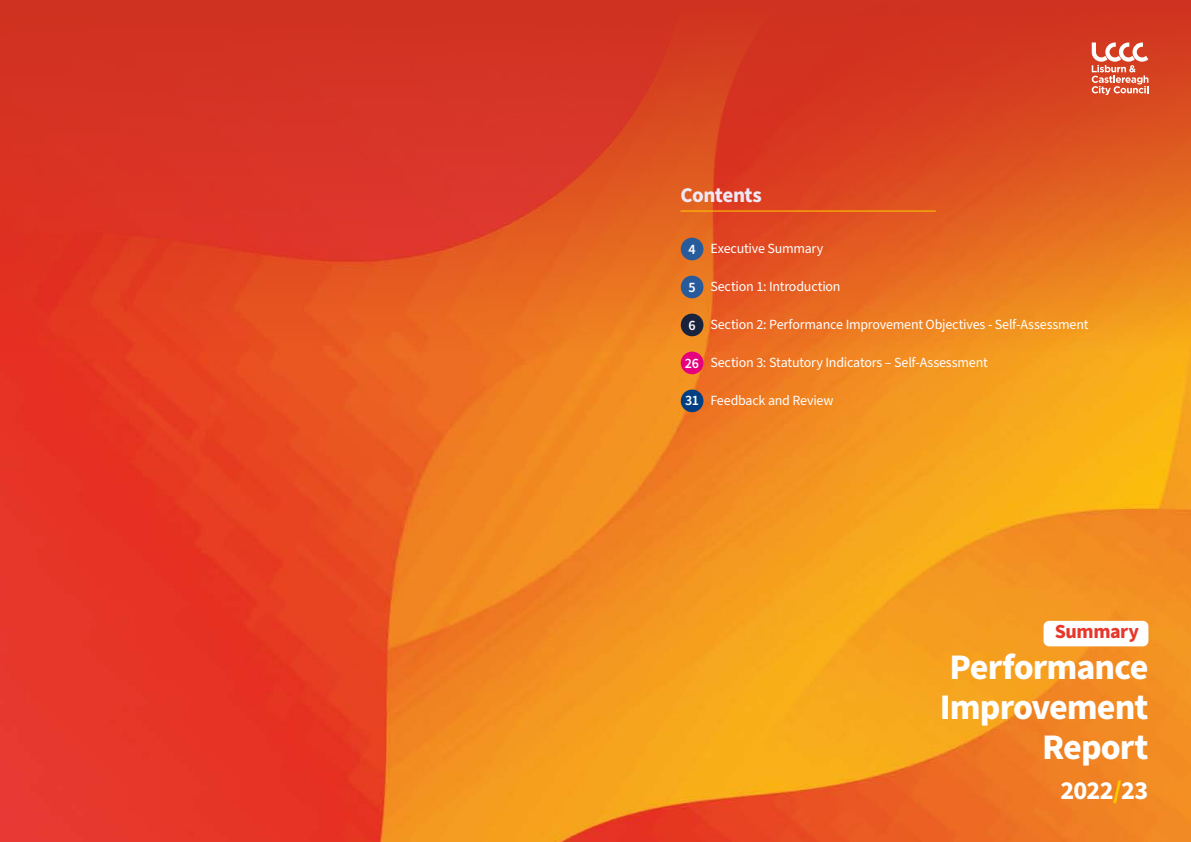
<style>
.page{position:relative;width:1191px;height:842px;background:#fff}
.page>*{position:absolute;margin:0;border:0;box-sizing:border-box;transform-origin:0 0}
.t1{font:700 36px/40px "Source Sans Pro";letter-spacing:-.025em;color:#fff;text-align:right}
.t2{font:700 26px "Source Sans Pro";letter-spacing:-.025em;color:#fff}
.t3{font:700 21px "Source Sans Pro";letter-spacing:-.025em;color:#efe9f5}
.t4{font:700 20px "Source Sans Pro";letter-spacing:-.02em;color:#e7362a}
.t5{font:14px "Source Sans Pro";letter-spacing:-.015em;color:#fff}
.t6{font:600 14px "Source Sans Pro";color:#fff}
.s1{color:#fc0}
</style>
<div class="page">
<img style="left:0;top:353px;width:1191px;height:489px">
<svg style="left:0;top:0;width:1191px;height:353px;background:#dd4922"></svg>
<hr style="left:680px;top:211px;width:255px;height:1px;background:#fc0">
<div style="left:681px;top:238px;width:22px;height:22px;background:#275b9b;border-radius:50%"></div>
<div style="left:681px;top:276px;width:22px;height:22px;background:#275b9b;border-radius:50%"></div>
<div style="left:681px;top:314px;width:22px;height:22px;background:#19233e;border-radius:50%"></div>
<div style="left:681px;top:352px;width:22px;height:22px;background:#e6007d;border-radius:50%"></div>
<div style="left:681px;top:390px;width:22px;height:22px;background:#004082;border-radius:50%"></div>
<svg style="left:1091px;top:43px;width:57px;height:52px"></svg>
<div style="left:1043px;top:621px;width:105px;height:25px;background:#fff;border-radius:6px"></div>
<h3 class="t3" style="left:680px;top:181px;width:83px">Contents</h3>
<p class="t6" style="left:688px;top:240px;width:9px">4</p>
<p class="t6" style="left:688px;top:278px;width:9px">5</p>
<p class="t6" style="left:688px;top:315px;width:9px">6</p>
<p class="t6" style="left:685px;top:353px;width:16px">26</p>
<p class="t6" style="left:685px;top:391px;width:15px">31</p>
<p class="t5" style="left:710px;top:239px;width:115px">Executive Summary</p>
<p class="t5" style="left:710px;top:277px;width:132px">Section 1: Introduction</p>
<p class="t5" style="left:710px;top:315px;width:380px">Section 2: Performance Improvement Objectives - Self-Assessment</p>
<p class="t5" style="left:710px;top:353px;width:279px">Section 3: Statutory Indicators – Self-Assessment</p>
<p class="t5" style="left:710px;top:391px;width:125px">Feedback and Review</p>
<h3 class="t4" style="left:1054px;top:618px;width:86px">Summary</h3>
<h1 class="t1" style="left:940px;top:648px;width:210px">Performance<br>Improvement<br>Report</h1>
<h2 class="t2" style="left:1060px;top:773px;width:89px">2022<span class="s1">/</span>23</h2>
</div>
